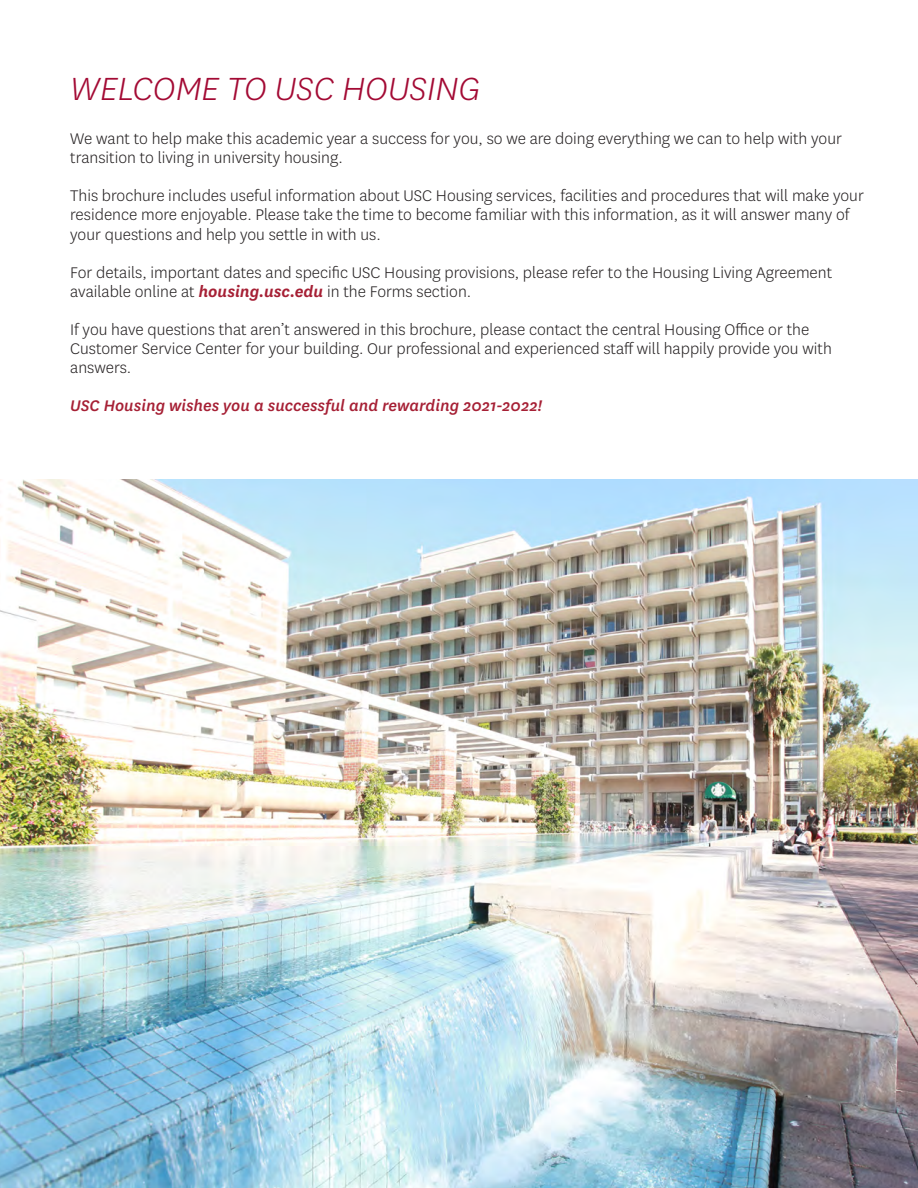
<style>
.page{position:relative;width:918px;height:1188px;background:#fff}
.page>*{position:absolute;margin:0;border:0;box-sizing:border-box;transform-origin:0 0}
.t1{font:italic 300 37.5px "National";color:#a30a34}
.t2{font:300 18px/19px "National";color:#231f20}
.t3{font:italic 500 18px "National";color:#a62035}
.s1{font-weight:600;font-style:italic;color:#a62035}
</style>
<div class="page">
<img style="left:0;top:479px;width:918px;height:709px">
<p class="t1" style="left:70px;top:66px;width:411px">WELCOME TO USC HOUSING</p>
<p class="t2" style="left:70px;top:129px;width:773px">We want to help make this academic year a success for you, so we are doing everything we can to help with your transition to living in university housing.</p>
<p class="t2" style="left:70px;top:186px;width:795px">This brochure includes useful information about USC Housing services, facilities and procedures that will make your residence more enjoyable. Please take the time to become familiar with this information, as it will answer many of your questions and help you settle in with us.</p>
<p class="t2" style="left:70px;top:262px;width:764px">For details, important dates and specific USC Housing provisions, please refer to the Housing Living Agreement available online at <span class="s1">housing.usc.edu</span> in the Forms section.</p>
<p class="t2" style="left:70px;top:319px;width:763px">If you have questions that aren’t answered in this brochure, please contact the central Housing Office or the<br>Customer Service Center for your building. Our professional and experienced staff will happily provide you with answers.</p>
<p class="t3" style="left:70px;top:394px;width:473px">USC Housing wishes you a successful and rewarding 2021-2022!</p>
</div>
